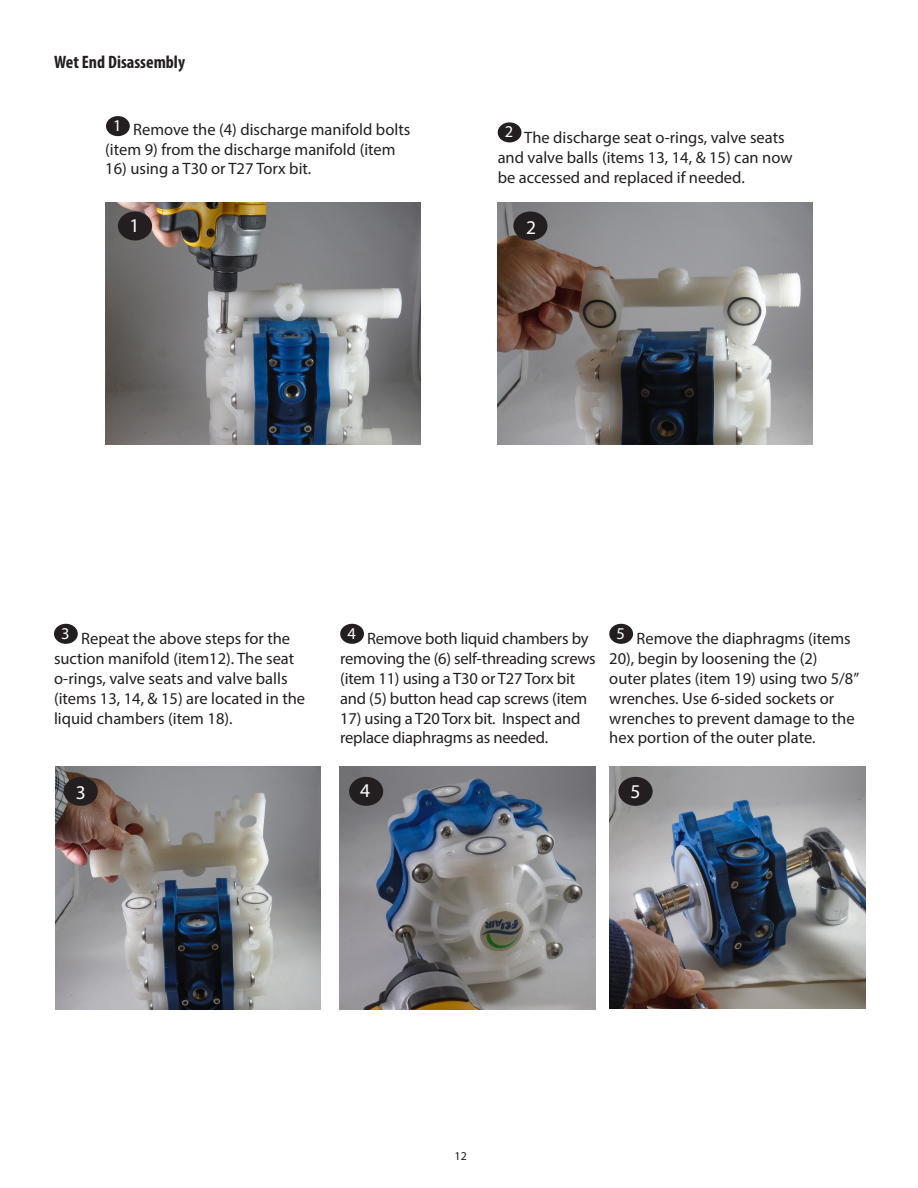
<style>
.page{position:relative;width:918px;height:1188px;background:#fff}
.page>*{position:absolute;margin:0;border:0;box-sizing:border-box;transform-origin:0 0}
.Quotes{font:19.5px "Myriad Pro";color:#fff}
.t1{font:700 condensed 18px "Myriad Pro";color:#231f20}
.t2{font:16.5px/19.8px "Myriad Pro";color:#231f20}
.Quotes-2{font:16.5px "Myriad Pro";color:#fff}
.t3{font:12px "Myriad Pro";color:#231f20}
</style>
<div class="page">
<div style="left:609px;top:624px;width:24px;height:20px;background:#231f20;border-radius:50%"></div>
<div style="left:340px;top:624px;width:24px;height:20px;background:#231f20;border-radius:50%"></div>
<div style="left:54px;top:624px;width:24px;height:20px;background:#231f20;border-radius:50%"></div>
<div style="left:498px;top:122px;width:23px;height:20px;background:#231f20;border-radius:50%"></div>
<img style="left:105px;top:202px;width:315px;height:243px">
<img style="left:498px;top:202px;width:315px;height:243px">
<img style="left:56px;top:767px;width:264px;height:242px">
<img style="left:609px;top:767px;width:257px;height:241px">
<img style="left:339px;top:767px;width:257px;height:242px">
<div style="left:118px;top:211px;width:34px;height:29px;background:#231f20;border-radius:50%"></div>
<div style="left:64px;top:777px;width:34px;height:29px;background:#231f20;border-radius:50%"></div>
<div style="left:513px;top:212px;width:35px;height:28px;background:#231f20;border-radius:50%"></div>
<div style="left:618px;top:777px;width:35px;height:29px;background:#231f20;border-radius:50%"></div>
<div style="left:349px;top:777px;width:34px;height:29px;background:#231f20;border-radius:50%"></div>
<div style="left:106px;top:116px;width:24px;height:20px;background:#231f20;border-radius:50%"></div>
<p class="t1" style="left:54px;top:50px;width:133px">Wet End Disassembly</p>
<p class="Quotes-2" style="left:113px;top:115px;width:10px">1</p>
<p class="t2" style="left:105px;top:119px;width:307px;text-indent:28px">Remove the (4) discharge manifold bolts (item 9) from the discharge manifold (item</p>
<p class="t2" style="left:105px;top:159px;width:208px">16) using a T30 or T27 Torx bit.</p>
<p class="Quotes" style="left:129px;top:214px;width:12px">1</p>
<p class="Quotes-2" style="left:505px;top:122px;width:10px">2</p>
<p class="t2" style="left:498px;top:127px;width:296px;text-indent:27px">The discharge seat o-rings, valve seats and valve balls (items 13, 14, &amp; 15) can now be accessed and replaced if needed.</p>
<p class="Quotes" style="left:526px;top:215px;width:12px">2</p>
<p class="Quotes-2" style="left:61px;top:623px;width:10px">3</p>
<p class="t2" style="left:54px;top:629px;width:253px;text-indent:27px">Repeat the above steps for the suction manifold (item12). The seat o-rings, valve seats and valve balls (items 13, 14, &amp; 15) are located in the liquid chambers (item 18).</p>
<p class="Quotes-2" style="left:347px;top:623px;width:10px">4</p>
<p class="t2" style="left:340px;top:629px;width:257px;text-indent:27px">Remove both liquid chambers by removing the (6) self-threading screws (item 11) using a T30 or T27 Torx bit and (5) button head cap screws (item</p>
<p class="t2" style="left:340px;top:708px;width:242px">17) using a T20 Torx bit. Inspect and replace diaphragms as needed.</p>
<p class="Quotes-2" style="left:617px;top:623px;width:10px">5</p>
<p class="t2" style="left:609px;top:629px;width:251px;text-indent:27px">Remove the diaphragms (items<br>20), begin by loosening the (2)<br>outer plates (item 19) using two 5/8” wrenches. Use 6-sided sockets or wrenches to prevent damage to the hex portion of the outer plate.</p>
<p class="Quotes" style="left:76px;top:780px;width:12px">3</p>
<p class="Quotes" style="left:360px;top:779px;width:12px">4</p>
<p class="Quotes" style="left:631px;top:780px;width:12px">5</p>
<p class="t3" style="left:455px;top:1148px;width:14px">12</p>
</div>
